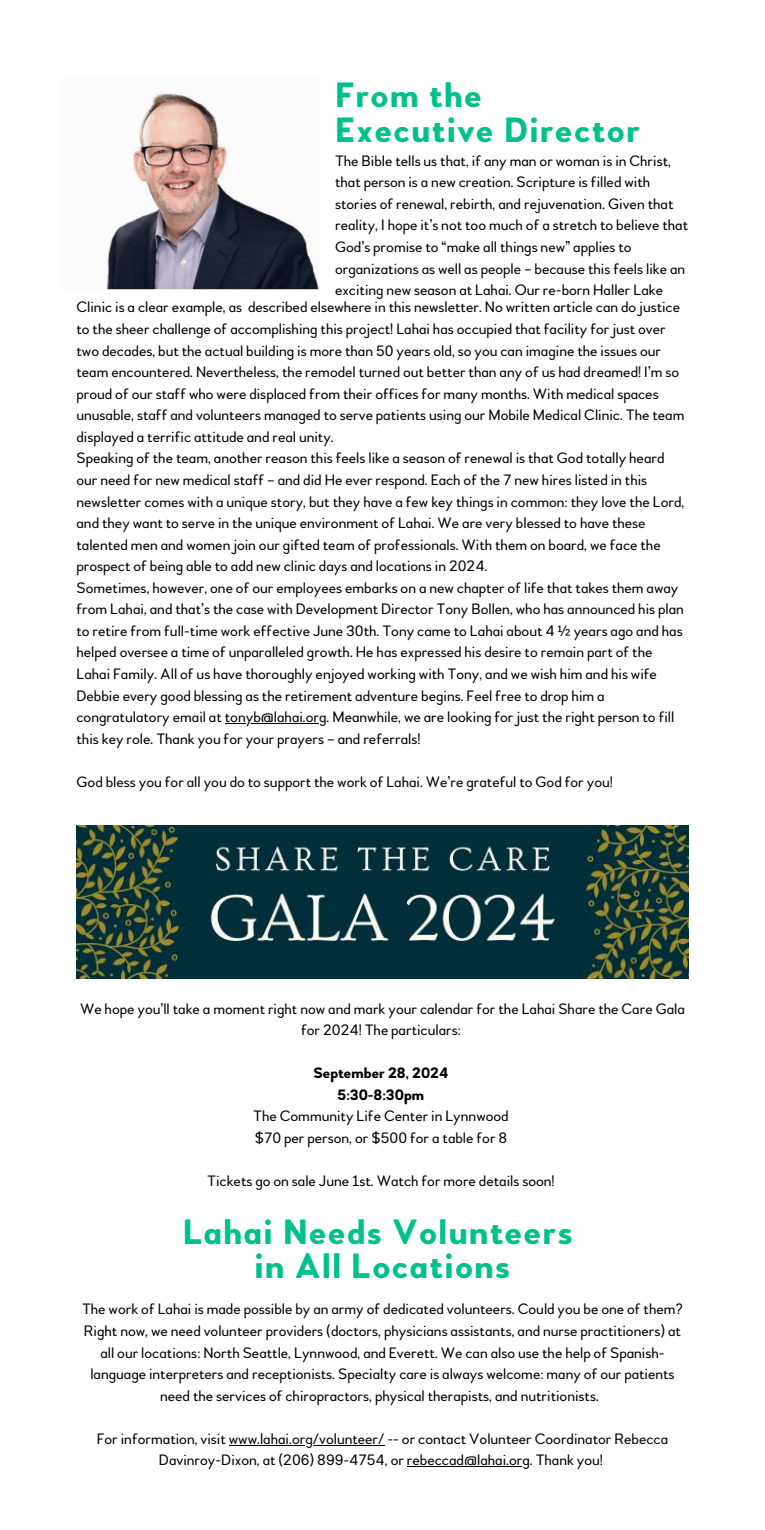
<style>
.page{position:relative;width:765px;height:1530px;background:#fff}
.page>*{position:absolute;margin:0;border:0;box-sizing:border-box;transform-origin:0 0}
.t1{font:700 35px/34.8px "Woodford Bourne";letter-spacing:.04em;color:#00c08b}
.t2{font:15px/21.5px "Woodford Bourne";color:#000}
.t3{font:700 15px "Woodford Bourne";color:#000}
</style>
<div class="page">
<img style="left:106px;top:93px;width:213px;height:196px">
<hr style="left:225px;top:723px;width:102px;height:1px;background:#000">
<img style="left:76px;top:825px;width:613px;height:153px">
<hr style="left:229px;top:1445px;width:156px;height:1px;background:#000">
<hr style="left:407px;top:1466px;width:123px;height:1px;background:#000">
<p class="t1" style="left:335px;top:79px;width:306px">From the<br>Executive Director</p>
<p class="t2" style="left:335px;top:150px;width:355px">The Bible tells us that, if any man or woman is in Christ, that person is a new creation. Scripture is filled with stories of renewal, rebirth, and rejuvenation. Given that reality, I hope it’s not too much of a stretch to believe that God’s promise to “make all things new” applies to organizations as well as people – because this feels like an exciting new season at Lahai. Our re-born Haller Lake</p>
<h1 class="t2" style="left:76px;top:297px;width:609px">Clinic is a clear example, as described elsewhere in this newsletter. No written article can do justice to the sheer challenge of accomplishing this project! Lahai has occupied that facility for just over two decades, but the actual building is more than 50 years old, so you can imagine the issues our team encountered. Nevertheless, the remodel turned out better than any of us had dreamed! I’m so proud of our staff who were displaced from their offices for many months. With medical spaces unusable, staff and volunteers managed to serve patients using our Mobile Medical Clinic. The team displayed a terrific attitude and real unity.</h1>
<p class="t2" style="left:76px;top:448px;width:609px">Speaking of the team, another reason this feels like a season of renewal is that God totally heard our need for new medical staff – and did He ever respond. Each of the 7 new hires listed in this newsletter comes with a unique story, but they have a few key things in common: they love the Lord, and they want to serve in the unique environment of Lahai. We are very blessed to have these talented men and women join our gifted team of professionals. With them on board, we face the prospect of being able to add new clinic days and locations in 2024.</p>
<p class="t2" style="left:76px;top:577px;width:609px">Sometimes, however, one of our employees embarks on a new chapter of life that takes them away from Lahai, and that’s the case with Development Director Tony Bollen, who has announced his plan to retire from full-time work effective June 30th. Tony came to Lahai about 4 ½ years ago and has helped oversee a time of unparalleled growth. He has expressed his desire to remain part of the Lahai Family. All of us have thoroughly enjoyed working with Tony, and we wish him and his wife Debbie every good blessing as the retirement adventure begins. Feel free to drop him a congratulatory email at tonyb@lahai.org. Meanwhile, we are looking for just the right person to fill</p>
<p class="t2" style="left:76px;top:728px;width:346px">this key role. Thank you for your prayers – and referrals!</p>
<p class="t2" style="left:76px;top:771px;width:538px">God bless you for all you do to support the work of Lahai. We’re grateful to God for you!</p>
<p class="t2" style="left:80px;top:998px;width:606px;text-align:center">We hope you’ll take a moment right now and mark your calendar for the Lahai Share the Care Gala for 2024! The particulars:</p>
<p class="t3" style="left:313px;top:1064px;width:137px">September 28, 2024</p>
<p class="t3" style="left:338px;top:1086px;width:88px">5:30-8:30pm</p>
<p class="t2" style="left:253px;top:1106px;width:257px">The Community Life Center in Lynnwood</p>
<p class="t2" style="left:255px;top:1127px;width:254px">$70 per person, or $500 for a table for 8</p>
<p class="t2" style="left:207px;top:1171px;width:349px">Tickets go on sale June 1st. Watch for more details soon!</p>
<h1 class="t1" style="left:183px;top:1215px;width:391px;text-align:center">Lahai Needs Volunteers in All Locations</h1>
<h1 class="t2" style="left:82px;top:1299px;width:602px;text-align:center">The work of Lahai is made possible by an army of dedicated volunteers. Could you be one of them?<br>Right now, we need volunteer providers (doctors, physicians assistants, and nurse practitioners) at all our locations: North Seattle, Lynnwood, and Everett. We can also use the help of Spanish&shy;language interpreters and receptionists. Specialty care is always welcome: many of our patients need the services of chiropractors, physical therapists, and nutritionists.</h1>
<p class="t2" style="left:97px;top:1428px;width:573px">For information, visit www.lahai.org/volunteer/ -- or contact Volunteer Coordinator Rebecca</p>
<p class="t2" style="left:159px;top:1450px;width:446px">Davinroy-Dixon, at (206) 899-4754, or rebeccad@lahai.org. Thank you!</p>
</div>
